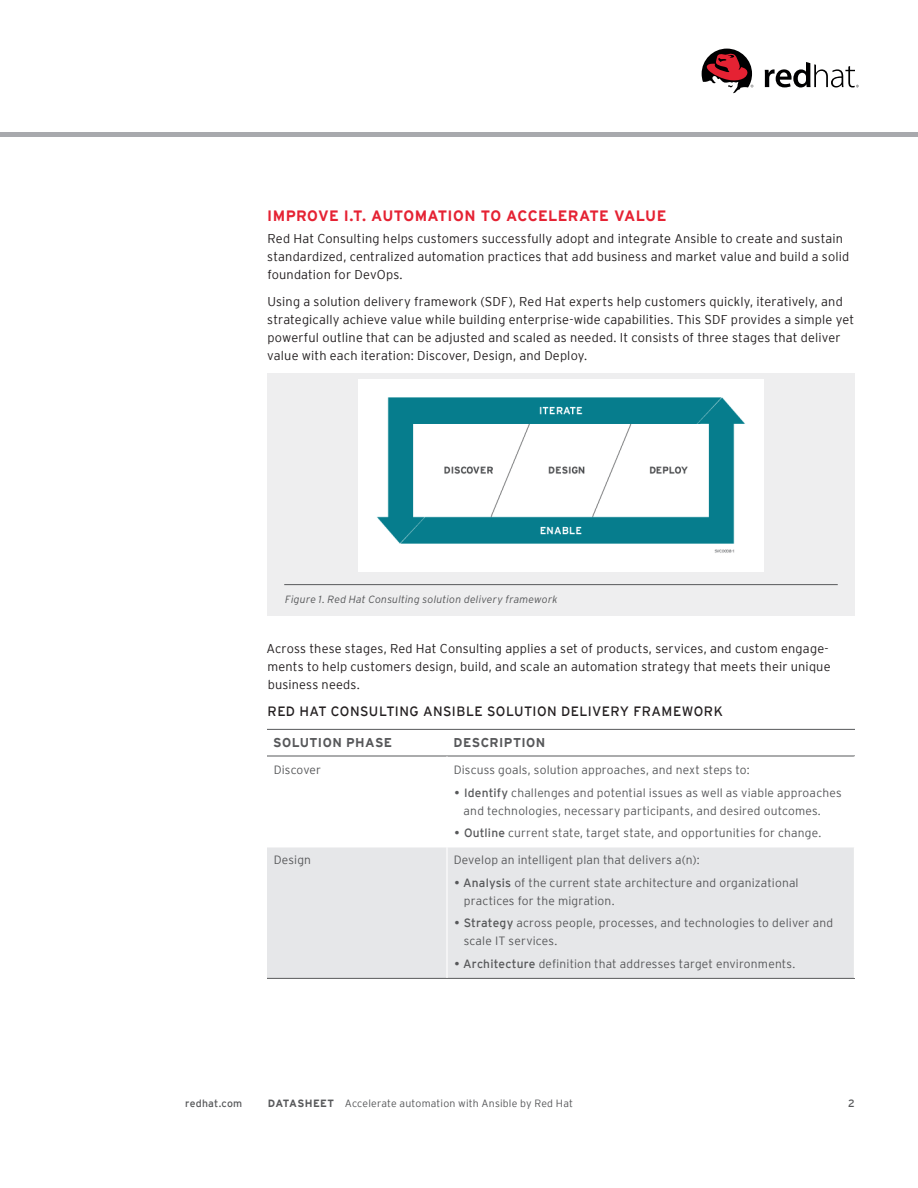
<style>
.page{position:relative;width:918px;height:1188px;background:#fff}
.page>*{position:absolute;margin:0;border:0;box-sizing:border-box;transform-origin:0 0}
.t1{font:700 15px "Interstate";letter-spacing:.02em;color:#e52233}
.t2{font:13.5px "Interstate";letter-spacing:.03em;color:#231f20}
.t3{font:300 12.75px/18px "Interstate";letter-spacing:.01em;color:#231f20}
.t4{font:700 12.75px "Interstate";letter-spacing:.03em;color:#57585a}
.t5{font:300 12px/18px "Interstate";letter-spacing:.015em;color:#57585a}
.t6{font:italic 300 10.5px "Interstate";letter-spacing:.015em;color:#57585a}
.t7{font:300 10.5px "Interstate";letter-spacing:.015em;color:#57585a}
.t8{font:10.5px "Interstate";letter-spacing:.02em;color:#57585a}
.s1{font-weight:400}
.s2{font-weight:700}
</style>
<div class="page">
<hr style="left:267px;top:729px;width:588px;height:1px;background:#57585a">
<div style="left:267px;top:848px;width:587px;height:130px;background:#e6e7e9"></div>
<hr style="left:267px;top:756px;width:180px;height:1px;background:#57585a">
<hr style="left:447px;top:756px;width:408px;height:1px;background:#57585a">
<hr style="left:267px;top:978px;width:180px;height:1px;background:#57585a">
<hr style="left:447px;top:978px;width:408px;height:1px;background:#57585a">
<hr style="left:446px;top:756px;width:2px;height:92px;background:#fff">
<hr style="left:854px;top:756px;width:1px;height:92px;background:#fff">
<hr style="left:446px;top:848px;width:2px;height:130px;background:#fff">
<div style="left:267px;top:374px;width:588px;height:242px;background:#eeeeef"></div>
<hr style="left:284px;top:584px;width:554px;height:1px;background:#57585a">
<img style="left:358px;top:380px;width:406px;height:191px">
<svg style="left:765px;top:62px;width:94px;height:25px"></svg>
<svg style="left:702px;top:49px;width:51px;height:45px"></svg>
<hr style="left:0;top:133px;width:918px;height:4px;background:#a8a9ad">
<p class="t1" style="left:267px;top:207px;width:401px">IMPROVE I.T. AUTOMATION TO ACCELERATE VALUE</p>
<p class="t3" style="left:267px;top:229px;width:584px">Red Hat Consulting helps customers successfully adopt and integrate Ansible to create and sustain standardized, centralized automation practices that add business and market value and build a solid foundation for DevOps.</p>
<p class="t3" style="left:267px;top:292px;width:588px">Using a solution delivery framework (SDF), Red Hat experts help customers quickly, iteratively, and strategically achieve value while building enterprise-wide capabilities. This SDF provides a simple yet powerful outline that can be adjusted and scaled as needed. It consists of three stages that deliver value with each iteration: Discover, Design, and Deploy.</p>
<p class="t6" style="left:285px;top:593px;width:274px">Figure 1. Red Hat Consulting solution delivery framework</p>
<p class="t3" style="left:267px;top:639px;width:565px">Across these stages, Red Hat Consulting applies a set of products, services, and custom engage&shy;ments to help customers design, build, and scale an automation strategy that meets their unique business needs.</p>
<p class="t2" style="left:268px;top:703px;width:457px">RED HAT CONSULTING ANSIBLE SOLUTION DELIVERY FRAMEWORK</p>
<p class="t4" style="left:273px;top:735px;width:120px">SOLUTION PHASE</p>
<p class="t4" style="left:454px;top:735px;width:93px">DESCRIPTION</p>
<p class="t5" style="left:274px;top:761px;width:49px">Discover</p>
<p class="t5" style="left:454px;top:761px;width:298px">Discuss goals, solution approaches, and next steps to:</p>
<p class="t5" style="left:464px;top:783px;width:380px;text-indent:-9px"><span class="s1">• Identify</span> challenges and potential issues as well as viable approaches and technologies, necessary participants, and desired outcomes.</p>
<p class="t5" style="left:454px;top:824px;width:368px"><span class="s1">• Outline</span> current state, target state, and opportunities for change.</p>
<p class="t5" style="left:274px;top:851px;width:39px">Design</p>
<p class="t5" style="left:454px;top:851px;width:248px">Develop an intelligent plan that delivers a(n):</p>
<p class="t5" style="left:464px;top:873px;width:336px;text-indent:-10px"><span class="s1">• Analysis</span> of the current state architecture and organizational practices for the migration.</p>
<p class="t5" style="left:464px;top:914px;width:371px;text-indent:-9px"><span class="s1">• Strategy</span> across people, processes, and technologies to deliver and scale IT services.</p>
<p class="t5" style="left:454px;top:954px;width:343px"><span class="s1">• Architecture</span> definition that addresses target environments.</p>
<p class="t8" style="left:185px;top:1097px;width:59px">redhat.com</p>
<p class="t7" style="left:268px;top:1097px;width:307px"><span class="s2">DATASHEET</span> Accelerate automation with Ansible by Red Hat</p>
<p class="t8" style="left:848px;top:1097px;width:8px">2</p>
</div>
